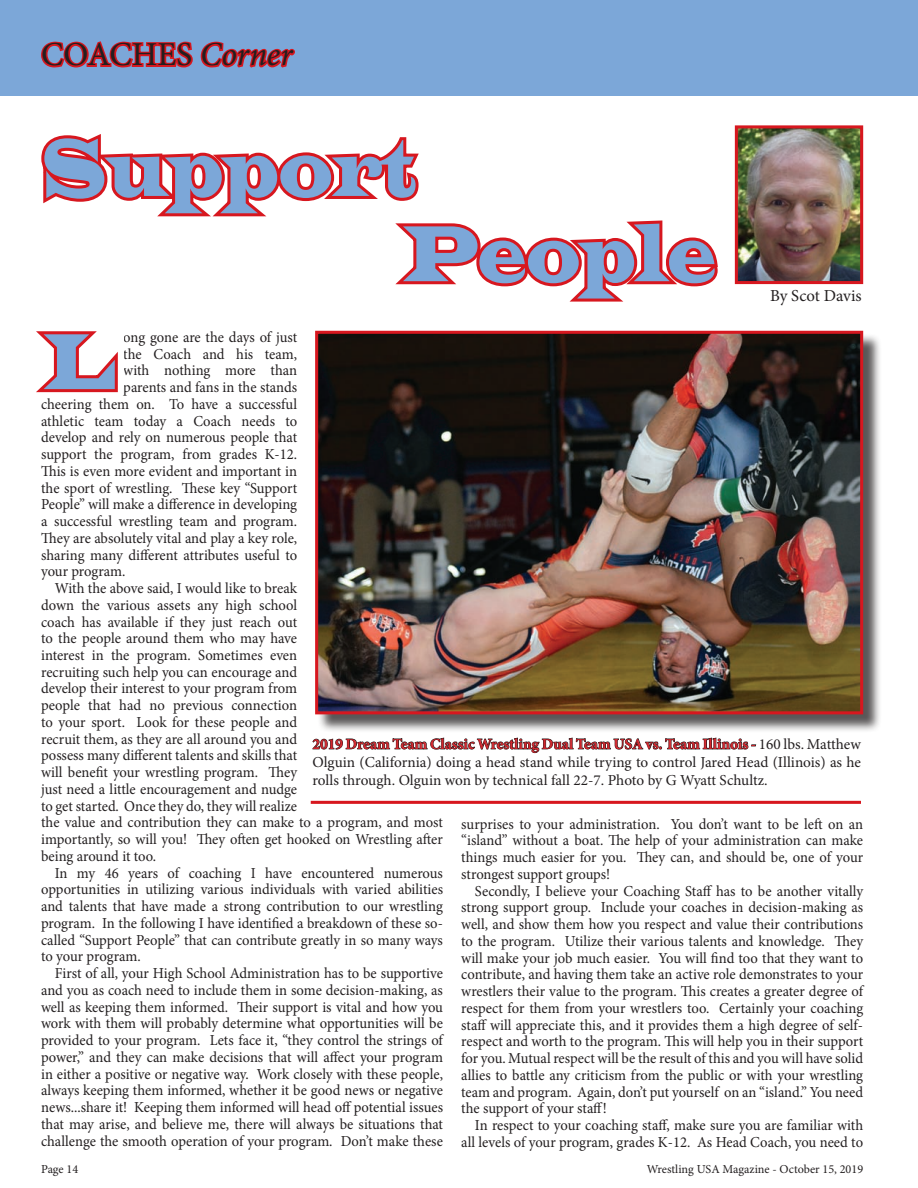
<style>
.page{position:relative;width:918px;height:1188px;background:#fff}
.page>*{position:absolute;margin:0;border:0;box-sizing:border-box;transform-origin:0 0}
.t1{font:82.2px/85.2px "Latin Wide";color:#7ca7d8;scale:.67 1}
.t2{font:33.45px "Minion Pro";color:#231f20}
.t3{font:16.8px "Minion Pro";color:#231f20}
.t4{font:15.15px "Minion Pro";letter-spacing:-.005em;color:#231f20;scale:.96 1}
.t5{font:15.15px/18.3px "Minion Pro";letter-spacing:-.005em;color:#231f20;text-align:justify}
.t6{font:12.15px "Minion Pro";color:#231f20}
.s1{font-style:italic}
.s2{font-weight:700;color:#d1232a}
</style>
<div class="page">
<svg style="left:41px;top:134px;width:677px;height:168px"></svg>
<img style="left:739px;top:129px;width:120px;height:151px">
<div style="left:735px;top:125px;width:128px;height:159px;border:3px solid #d7171f"></div>
<svg style="left:36px;top:331px;width:82px;height:62px"></svg>
<div style="left:317px;top:333px;width:565px;height:400px;background:#231f20;opacity:.75"></div>
<img style="left:319px;top:335px;width:540px;height:158px">
<img style="left:310px;top:493px;width:555px;height:311px">
<hr style="left:311px;top:801px;width:550px;height:3px;background:#d7171f">
<div style="left:0;top:0;width:918px;height:96px;background:#7ca7d8"></div>
<svg style="left:41px;top:41px;width:254px;height:27px"></svg>
<p class="t2" style="left:41px;top:32px;width:253px">COACHES <span class="s1">Corner</span></p>
<p class="t1" style="left:403px;top:125px;width:469px;text-indent:-362px">Support<br>People</p>
<p class="t3" style="left:770px;top:285px;width:93px">By Scot Davis</p>
<p class="t4" style="left:123px;top:327px;width:183px">ong gone are the days of just</p>
<p class="t4" style="left:123px;top:344px;width:183px">the Coach and his team,</p>
<p class="t4" style="left:123px;top:360px;width:183px">with nothing more than</p>
<p class="t4" style="left:123px;top:377px;width:183px">parents and fans in the stands</p>
<p class="t4" style="left:41px;top:394px;width:268px">cheering them on. To have a successful</p>
<p class="t4" style="left:41px;top:411px;width:268px">athletic team today a Coach needs to</p>
<p class="t4" style="left:41px;top:427px;width:268px">develop and rely on numerous people that</p>
<p class="t4" style="left:41px;top:444px;width:268px">support the program, from grades K-12.</p>
<p class="t4" style="left:41px;top:461px;width:268px">This is even more evident and important in</p>
<p class="t4" style="left:41px;top:478px;width:268px">the sport of wrestling. These key “Support</p>
<p class="t4" style="left:41px;top:494px;width:268px">People” will make a difference in developing</p>
<p class="t4" style="left:41px;top:511px;width:268px">a successful wrestling team and program.</p>
<p class="t4" style="left:41px;top:528px;width:268px">They are absolutely vital and play a key role,</p>
<p class="t4" style="left:41px;top:545px;width:268px">sharing many different attributes useful to</p>
<p class="t4" style="left:41px;top:561px;width:89px">your program.</p>
<p class="t4" style="left:55px;top:578px;width:254px">With the above said, I would like to break</p>
<p class="t4" style="left:41px;top:595px;width:268px">down the various assets any high school</p>
<p class="t4" style="left:41px;top:612px;width:268px">coach has available if they just reach out</p>
<p class="t4" style="left:41px;top:628px;width:268px">to the people around them who may have</p>
<p class="t4" style="left:41px;top:645px;width:268px">interest in the program. Sometimes even</p>
<p class="t4" style="left:41px;top:662px;width:268px">recruiting such help you can encourage and</p>
<p class="t4" style="left:41px;top:679px;width:268px">develop their interest to your program from</p>
<p class="t4" style="left:41px;top:695px;width:268px">people that had no previous connection</p>
<p class="t4" style="left:41px;top:712px;width:268px">to your sport. Look for these people and</p>
<p class="t4" style="left:41px;top:729px;width:268px">recruit them, as they are all around you and</p>
<p class="t4" style="left:41px;top:745px;width:268px">possess many different talents and skills that</p>
<p class="t4" style="left:41px;top:762px;width:268px">will benefit your wrestling program. They</p>
<p class="t4" style="left:41px;top:779px;width:268px">just need a little encouragement and nudge</p>
<p class="t4" style="left:41px;top:796px;width:268px">to get started. Once they do, they will realize</p>
<p class="t4" style="left:41px;top:812px;width:420px">the value and contribution they can make to a program, and most</p>
<p class="t4" style="left:41px;top:829px;width:420px">importantly, so will you! They often get hooked on Wrestling after</p>
<p class="t4" style="left:41px;top:846px;width:121px">being around it too.</p>
<p class="t4" style="left:55px;top:863px;width:406px">In my 46 years of coaching I have encountered numerous</p>
<p class="t4" style="left:41px;top:879px;width:420px">opportunities in utilizing various individuals with varied abilities</p>
<p class="t4" style="left:41px;top:896px;width:420px">and talents that have made a strong contribution to our wrestling</p>
<p class="t4" style="left:41px;top:913px;width:420px">program. In the following I have identified a breakdown of these so-</p>
<p class="t4" style="left:41px;top:930px;width:420px">called “Support People” that can contribute greatly in so many ways</p>
<p class="t4" style="left:41px;top:946px;width:105px">to your program.</p>
<p class="t4" style="left:55px;top:963px;width:406px">First of all, your High School Administration has to be supportive</p>
<p class="t4" style="left:41px;top:980px;width:420px">and you as coach need to include them in some decision-making, as</p>
<p class="t4" style="left:41px;top:997px;width:420px">well as keeping them informed. Their support is vital and how you</p>
<p class="t4" style="left:41px;top:1013px;width:420px">work with them will probably determine what opportunities will be</p>
<p class="t4" style="left:41px;top:1030px;width:420px">provided to your program. Lets face it, “they control the strings of</p>
<p class="t4" style="left:41px;top:1047px;width:420px">power,” and they can make decisions that will affect your program</p>
<p class="t4" style="left:41px;top:1064px;width:420px">in either a positive or negative way. Work closely with these people,</p>
<p class="t4" style="left:41px;top:1080px;width:420px">always keeping them informed, whether it be good news or negative</p>
<p class="t4" style="left:41px;top:1097px;width:420px">news...share it! Keeping them informed will head off potential issues</p>
<p class="t4" style="left:41px;top:1114px;width:420px">that may arise, and believe me, there will always be situations that</p>
<p class="t4" style="left:41px;top:1131px;width:420px">challenge the smooth operation of your program. Don’t make these</p>
<p class="t1" style="left:43px;top:318px;width:110px">L</p>
<p class="t5" style="left:313px;top:735px;width:550px"><span class="s2">2019 Dream Team Classic Wrestling Dual Team USA vs. Team Illinois -</span> 160 lbs. Matthew Olguin (California) doing a head stand while trying to control Jared Head (Illinois) as he rolls through. Olguin won by technical fall 22-7. Photo by G Wyatt Schultz.</p>
<p class="t4" style="left:461px;top:814px;width:420px">surprises to your administration. You don’t want to be left on an</p>
<p class="t4" style="left:461px;top:830px;width:420px">“island” without a boat. The help of your administration can make</p>
<p class="t4" style="left:461px;top:847px;width:420px">things much easier for you. They can, and should be, one of your</p>
<p class="t4" style="left:461px;top:864px;width:157px">strongest support groups!</p>
<p class="t4" style="left:475px;top:881px;width:406px">Secondly, I believe your Coaching Staff has to be another vitally</p>
<p class="t4" style="left:461px;top:897px;width:420px">strong support group. Include your coaches in decision-making as</p>
<p class="t4" style="left:461px;top:914px;width:420px">well, and show them how you respect and value their contributions</p>
<p class="t4" style="left:461px;top:931px;width:420px">to the program. Utilize their various talents and knowledge. They</p>
<p class="t4" style="left:461px;top:948px;width:420px">will make your job much easier. You will find too that they want to</p>
<p class="t4" style="left:461px;top:964px;width:420px">contribute, and having them take an active role demonstrates to your</p>
<p class="t4" style="left:461px;top:981px;width:420px">wrestlers their value to the program. This creates a greater degree of</p>
<p class="t4" style="left:461px;top:998px;width:420px">respect for them from your wrestlers too. Certainly your coaching</p>
<p class="t4" style="left:461px;top:1015px;width:420px">staff will appreciate this, and it provides them a high degree of self-</p>
<p class="t4" style="left:461px;top:1031px;width:420px">respect and worth to the program. This will help you in their support</p>
<p class="t4" style="left:461px;top:1048px;width:420px">for you. Mutual respect will be the result of this and you will have solid</p>
<p class="t4" style="left:461px;top:1065px;width:420px">allies to battle any criticism from the public or with your wrestling</p>
<p class="t4" style="left:461px;top:1082px;width:420px">team and program. Again, don’t put yourself on an “island.” You need</p>
<p class="t4" style="left:461px;top:1098px;width:153px">the support of your staff!</p>
<p class="t4" style="left:475px;top:1115px;width:406px">In respect to your coaching staff, make sure you are familiar with</p>
<p class="t4" style="left:461px;top:1132px;width:420px">all levels of your program, grades K-12. As Head Coach, you need to</p>
<p class="t6" style="left:41px;top:1161px;width:39px">Page 14</p>
<p class="t6" style="left:647px;top:1161px;width:218px">Wrestling USA Magazine - October 15, 2019</p>
</div>
